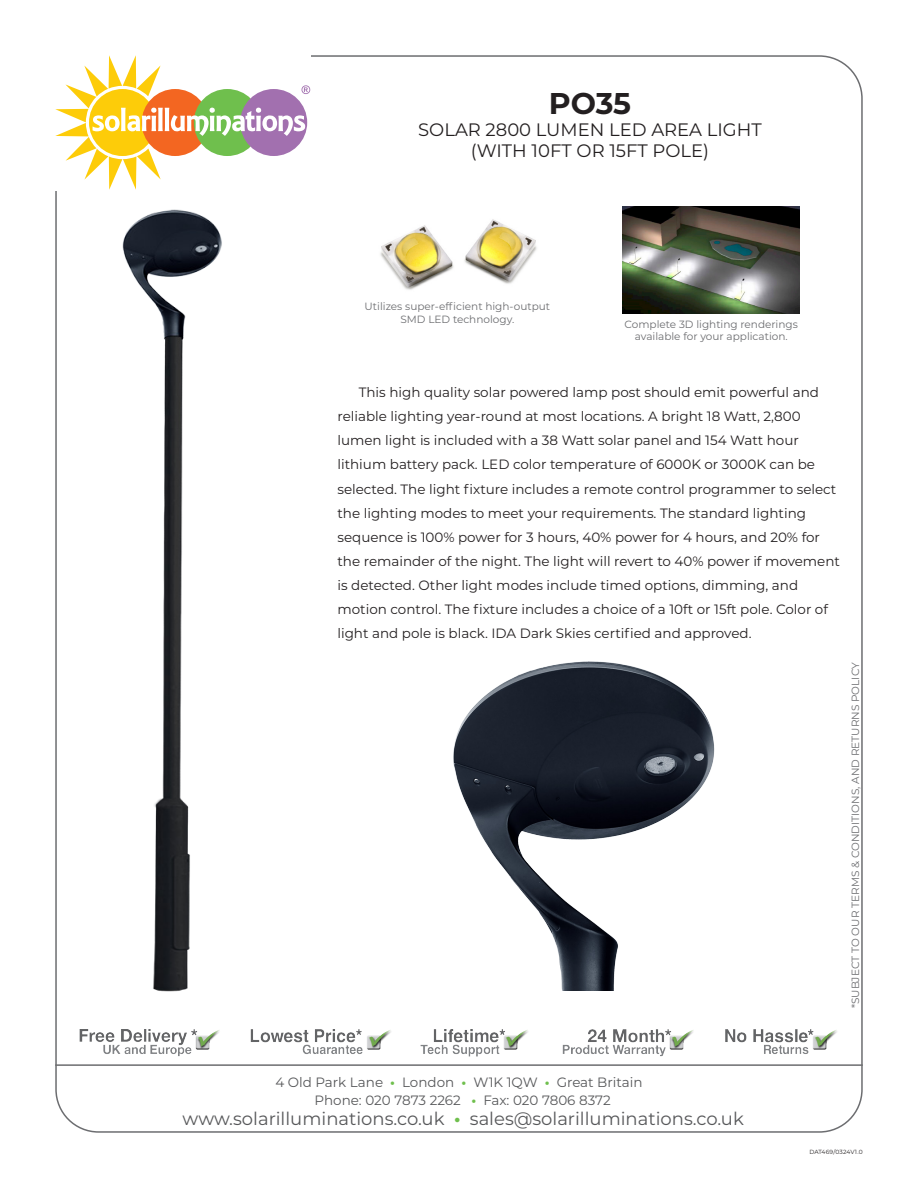
<style>
.page{position:relative;width:918px;height:1188px;background:#fff}
.page>*{position:absolute;margin:0;border:0;box-sizing:border-box;transform-origin:0 0}
.Product_Name{font:700 30px "Montserrat";color:#231f20}
.t1{font:18px "Montserrat";color:#57585a}
.SubTitle{font:18px "Montserrat";color:#231f20}
.Generic_Text{font:13.5px/24px "Montserrat";color:#231f20}
.t2{font:13.5px/18px "Montserrat";color:#57585a;text-align:center}
.t3{font:10.5px/12.6px "Montserrat";color:#6c6d70;text-align:center}
.t4{font:6px "Montserrat";letter-spacing:.01em;color:#231f20}
.s1{font-weight:700;color:#6fbf4d}
</style>
<div class="page">
<hr style="left:55px;top:1064px;width:808px;height:2px;background:#6c6d70">
<svg style="left:55px;top:55px;width:255px;height:135px"></svg>
<img style="left:420px;top:1030px;width:108px;height:27px">
<img style="left:250px;top:1030px;width:141px;height:24px">
<img style="left:80px;top:1030px;width:140px;height:27px">
<img style="left:562px;top:1030px;width:132px;height:27px">
<img style="left:725px;top:1030px;width:112px;height:24px">
<img style="left:380px;top:225px;width:74px;height:65px">
<img style="left:464px;top:219px;width:73px;height:65px">
<img style="left:623px;top:206px;width:177px;height:108px">
<img style="left:122px;top:209px;width:100px;height:783px">
<img style="left:453px;top:661px;width:262px;height:330px">
<p class="Product_Name" style="left:549px;top:82px;width:84px">PO35</p>
<p class="SubTitle" style="left:418px;top:117px;width:345px">SOLAR 2800 LUMEN LED AREA LIGHT</p>
<p class="SubTitle" style="left:471px;top:139px;width:240px">(WITH 10FT OR 15FT POLE)</p>
<p class="t3" style="left:365px;top:300px;width:187px">Utilizes super-efficient high-output<br>SMD LED technology.</p>
<p class="t3" style="left:625px;top:317px;width:175px">Complete 3D lighting renderings available for your application.</p>
<p class="Generic_Text" style="left:337px;top:380px;width:504px;text-indent:21px">This high quality solar powered lamp post should emit powerful and reliable lighting year-round at most locations. A bright 18 Watt, 2,800 lumen light is included with a 38 Watt solar panel and 154 Watt hour lithium battery pack. LED color temperature of 6000K or 3000K can be selected. The light fixture includes a remote control programmer to select the lighting modes to meet your requirements. The standard lighting sequence is 100% power for 3 hours, 40% power for 4 hours, and 20% for the remainder of the night. The light will revert to 40% power if movement is detected. Other light modes include timed options, dimming, and motion control. The fixture includes a choice of a 10ft or 15ft pole. Color of light and pole is black. IDA Dark Skies certified and approved.</p>
<p class="t3" style="left:849px;top:1008px;width:348px;rotate:-90deg">*SUBJECT TO OUR TERMS &amp; CONDITIONS, AND RETURNS POLICY</p>
<p class="t2" style="left:275px;top:1073px;width:369px">4 Old Park Lane <span class="s1">•</span> London <span class="s1">•</span> W1K 1QW <span class="s1">•</span> Great Britain<br>Phone: 020 7873 2262 <span class="s1">•</span> Fax: 020 7806 8372</p>
<h2 class="t1" style="left:183px;top:1107px;width:563px">www.solarilluminations.co.uk <span class="s1">•</span> sales@solarilluminations.co.uk</h2>
<p class="t4" style="left:810px;top:1148px;width:55px">DAT469/0324V1.0</p>
</div>
